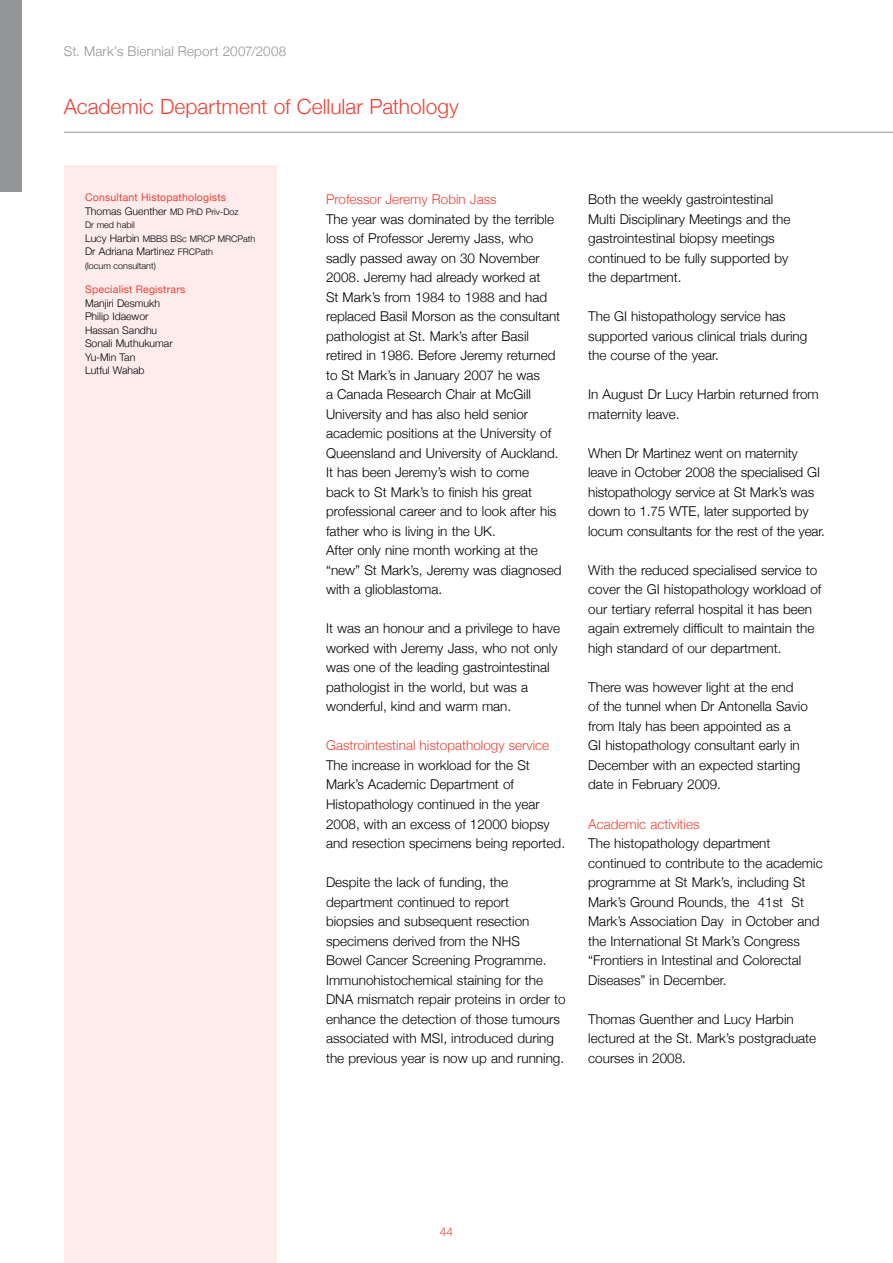
<style>
.page{position:relative;width:893px;height:1263px;background:#fff}
.page>*{position:absolute;margin:0;border:0;box-sizing:border-box;transform-origin:0 0}
.t1{font:300 21px "Helvetica Neue";color:#ef4135}
.t2{font:300 13.5px/19.5px "Helvetica Neue";color:#000}
.t3{font:300 13.5px "Helvetica Neue";color:#ef4135}
.t4{font:300 13.5px "Helvetica Neue";letter-spacing:.015em;color:#939598}
.t5{font:300 12px "Helvetica Neue";color:#ef4135}
.Staff_List_Headings{font:300 10.5px/13.5px "Helvetica Neue";color:#000}
.Staff_List_Headings-2{font:10.5px/13.5px "Helvetica Neue";letter-spacing:.02em;color:#ef4135}
.Staff_List_Headings-3{font:300 9px/13.5px "Helvetica Neue";color:#000}
.s1{font-weight:300;color:#000}
.s2{font-weight:300;font-size:9px;color:#000}
.s3{font-size:10.5px}
.s4{font-size:9px}
.s5{font-weight:400;color:#ef4135}
</style>
<div class="page">
<div style="left:0;top:0;width:21px;height:191px;background:#939598"></div>
<hr style="left:64px;top:132px;width:829px;height:1px;background:#939598">
<div style="left:64px;top:166px;width:212px;height:1097px;background:#fdeceb"></div>
<p class="t4" style="left:64px;top:40px;width:224px">St. Mark’s Biennial Report 2007/2008</p>
<p class="t1" style="left:64px;top:89px;width:397px">Academic Department of Cellular Pathology</p>
<p class="Staff_List_Headings-2" style="left:85px;top:191px;width:155px">Consultant Histopathologists<br><span class="s1">Thomas Guenther</span> <span class="s2">MD PhD Priv-Doz</span></p>
<p class="Staff_List_Headings-3" style="left:85px;top:218px;width:172px">Dr med habil<br><span class="s3">Lucy Harbin</span> MBBS BSc MRCP MRCPath</p>
<p class="Staff_List_Headings" style="left:85px;top:244px;width:129px">Dr Adriana Martinez <span class="s4">FRCPath</span></p>
<p class="Staff_List_Headings-3" style="left:85px;top:258px;width:72px">(locum consultant)</p>
<p class="Staff_List_Headings" style="left:85px;top:282px;width:102px"><span class="s5">Specialist Registrars<br></span>Manjiri Desmukh<br>Philip Idaewor<br>Hassan Sandhu<br>Sonali Muthukumar<br>Yu-Min Tan<br>Lutful Wahab</p>
<p class="t3" style="left:326px;top:189px;width:172px">Professor Jeremy Robin Jass</p>
<p class="t2" style="left:326px;top:208px;width:236px">The year was dominated by the terrible loss of Professor Jeremy Jass, who sadly passed away on 30 November 2008. Jeremy had already worked at<br>St Mark’s from 1984 to 1988 and had replaced Basil Morson as the consultant pathologist at St. Mark’s after Basil retired in 1986. Before Jeremy returned to St Mark’s in January 2007 he was<br>a Canada Research Chair at McGill University and has also held senior academic positions at the University of Queensland and University of Auckland.</p>
<p class="t2" style="left:326px;top:462px;width:232px">It has been Jeremy’s wish to come back to St Mark’s to finish his great professional career and to look after his father who is living in the UK.</p>
<p class="t2" style="left:326px;top:540px;width:237px">After only nine month working at the “new” St Mark’s, Jeremy was diagnosed with a glioblastoma.</p>
<p class="t2" style="left:326px;top:618px;width:236px">It was an honour and a privilege to have worked with Jeremy Jass, who not only was one of the leading gastrointestinal pathologist in the world, but was a wonderful, kind and warm man.</p>
<p class="t3" style="left:326px;top:735px;width:225px">Gastrointestinal histopathology service</p>
<p class="t2" style="left:326px;top:754px;width:241px">The increase in workload for the St Mark’s Academic Department of Histopathology continued in the year 2008, with an excess of 12000 biopsy and resection specimens being reported.</p>
<p class="t2" style="left:326px;top:871px;width:241px">Despite the lack of funding, the department continued to report<br>biopsies and subsequent resection specimens derived from the NHS<br>Bowel Cancer Screening Programme.<br>Immunohistochemical staining for the DNA mismatch repair proteins in order to enhance the detection of those tumours associated with MSI, introduced during the previous year is now up and running.</p>
<p class="t2" style="left:588px;top:189px;width:204px">Both the weekly gastrointestinal<br>Multi Disciplinary Meetings and the gastrointestinal biopsy meetings continued to be fully supported by the department.</p>
<p class="t2" style="left:588px;top:306px;width:221px">The GI histopathology service has supported various clinical trials during the course of the year.</p>
<p class="t2" style="left:588px;top:384px;width:232px">In August Dr Lucy Harbin returned from maternity leave.</p>
<p class="t2" style="left:588px;top:442px;width:238px">When Dr Martinez went on maternity leave in October 2008 the specialised GI histopathology service at St Mark’s was down to 1.75 WTE, later supported by locum consultants for the rest of the year.</p>
<p class="t2" style="left:588px;top:559px;width:235px">With the reduced specialised service to cover the GI histopathology workload of our tertiary referral hospital it has been again extremely difficult to maintain the high standard of our department.</p>
<p class="t2" style="left:588px;top:676px;width:221px">There was however light at the end of the tunnel when Dr Antonella Savio from Italy has been appointed as a<br>GI histopathology consultant early in December with an expected starting date in February 2009.</p>
<p class="t3" style="left:588px;top:813px;width:113px">Academic activities</p>
<p class="t2" style="left:588px;top:832px;width:236px">The histopathology department continued to contribute to the academic programme at St Mark’s, including St Mark’s Ground Rounds, the 41st St Mark’s Association Day in October and the International St Mark’s Congress “Frontiers in Intestinal and Colorectal Diseases” in December.</p>
<p class="t2" style="left:588px;top:1008px;width:230px">Thomas Guenther and Lucy Harbin lectured at the St. Mark’s postgraduate courses in 2008.</p>
<p class="t5" style="left:440px;top:1222px;width:15px">44</p>
</div>
